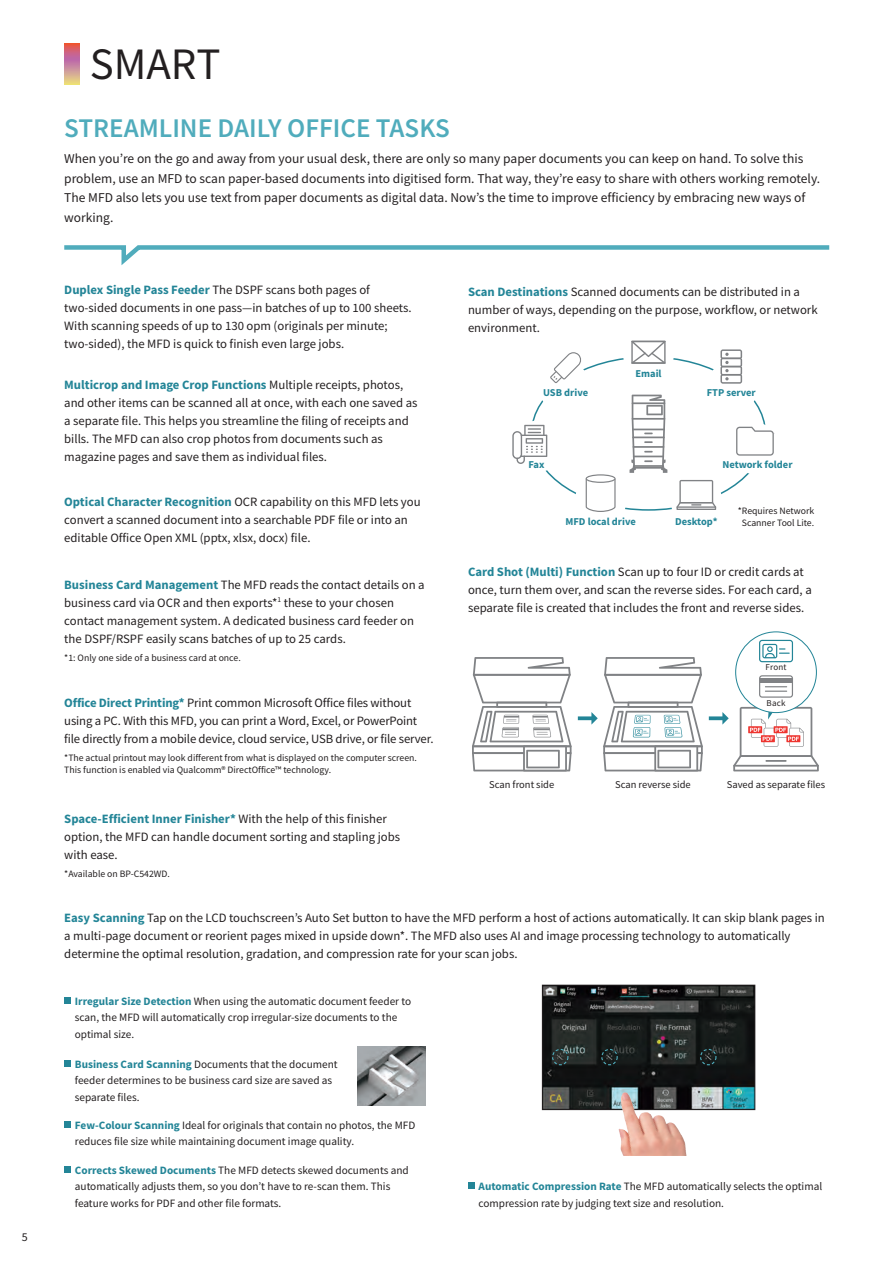
<style>
.page{position:relative;width:893px;height:1263px;background:#fff}
.page>*{position:absolute;margin:0;border:0;box-sizing:border-box;transform-origin:0 0}
.t1{font:45px "Source Sans Pro";color:#231f20}
.t2{font:600 27px "Source Sans Pro";color:#50acbc}
.t3{font:13.5px/19.5px "Source Sans Pro";color:#231f20}
.t4{font:12.75px/18px "Source Sans Pro";color:#231f20}
.t5{font:12px "Source Sans Pro";color:#231f20}
.t6{font:11.25px/16.5px "Source Sans Pro";color:#231f20}
.t7{font:700 10.5px "Source Sans Pro";color:#238597}
.t8{font:10.5px "Source Sans Pro";color:#231f20}
.t9{font:9.75px/12px "Source Sans Pro";color:#231f20;text-align:center}
.t10{font:9px "Source Sans Pro";letter-spacing:.02em;color:#231f20}
.s1{font-weight:700;color:#238597}
</style>
<div class="page">
<svg style="left:64px;top:245px;width:766px;height:20px"></svg>
<img style="left:357px;top:1046px;width:68px;height:60px">
<svg style="left:512px;top:341px;width:263px;height:171px"></svg>
<svg style="left:578px;top:716px;width:13px;height:4px"></svg>
<svg style="left:709px;top:716px;width:13px;height:4px"></svg>
<svg style="left:759px;top:640px;width:34px;height:22px"></svg>
<svg style="left:722px;top:675px;width:97px;height:96px"></svg>
<svg style="left:472px;top:657px;width:100px;height:114px"></svg>
<svg style="left:591px;top:657px;width:112px;height:114px"></svg>
<img style="left:544px;top:987px;width:209px;height:121px">
<div style="left:552px;top:1049px;width:16px;height:16px;border:1px dashed #50acbc;border-radius:50%"></div>
<div style="left:601px;top:1049px;width:17px;height:16px;border:1px dashed #50acbc;border-radius:50%"></div>
<div style="left:700px;top:1049px;width:16px;height:16px;border:1px dashed #50acbc;border-radius:50%"></div>
<div style="left:542px;top:985px;width:213px;height:125px;border:1px solid #231f20"></div>
<img style="left:619px;top:1092px;width:68px;height:64px">
<div style="left:64px;top:998px;width:7px;height:6px;background:#238597"></div>
<div style="left:64px;top:1060px;width:7px;height:7px;background:#238597"></div>
<div style="left:64px;top:1122px;width:7px;height:6px;background:#238597"></div>
<div style="left:64px;top:1166px;width:7px;height:7px;background:#238597"></div>
<svg style="left:468px;top:1183px;width:6px;height:6px"></svg>
<svg style="left:64px;top:43px;width:15px;height:42px"></svg>
<p class="t5" style="left:22px;top:1229px;width:7px">5</p>
<p class="t1" style="left:90px;top:35px;width:132px">SMART</p>
<p class="t2" style="left:64px;top:111px;width:387px">STREAMLINE DAILY OFFICE TASKS</p>
<p class="t3" style="left:64px;top:149px;width:757px">When you’re on the go and away from your usual desk, there are only so many paper documents you can keep on hand. To solve this problem, use an MFD to scan paper-based documents into digitised form. That way, they’re easy to share with others working remotely.<br>The MFD also lets you use text from paper documents as digital data. Now’s the time to improve efficiency by embracing new ways of working.</p>
<p class="t4" style="left:64px;top:281px;width:349px"><span class="s1">Duplex Single Pass Feeder</span> The DSPF scans both pages of two-sided documents in one pass—in batches of up to 100 sheets.<br>With scanning speeds of up to 130 opm (originals per minute; two-sided), the MFD is quick to finish even large jobs.</p>
<p class="t4" style="left:64px;top:376px;width:355px"><span class="s1">Multicrop and Image Crop Functions</span> Multiple receipts, photos, and other items can be scanned all at once, with each one saved as a separate file. This helps you streamline the filing of receipts and bills. The MFD can also crop photos from documents such as magazine pages and save them as individual files.</p>
<p class="t4" style="left:64px;top:493px;width:358px"><span class="s1">Optical Character Recognition</span> OCR capability on this MFD lets you convert a scanned document into a searchable PDF file or into an editable Office Open XML (pptx, xlsx, docx) file.</p>
<p class="t4" style="left:64px;top:575px;width:362px"><span class="s1">Business Card Management</span> The MFD reads the contact details on a business card via OCR and then exports*<sup>1</sup> these to your chosen contact management system. A dedicated business card feeder on the DSPF/RSPF easily scans batches of up to 25 cards.</p>
<p class="t9" style="left:64px;top:651px;width:178px">*1: Only one side of a business card at once.</p>
<p class="t4" style="left:64px;top:694px;width:371px"><span class="s1">Office Direct Printing*</span> Print common Microsoft Office files without using a PC. With this MFD, you can print a Word, Excel, or PowerPoint file directly from a mobile device, cloud service, USB drive, or file server.</p>
<p class="t9" style="left:64px;top:752px;width:354px;text-align:left">*The actual printout may look different from what is displayed on the computer screen.<br>This function is enabled via Qualcomm® DirectOffice™ technology.</p>
<p class="t4" style="left:64px;top:810px;width:337px"><span class="s1">Space-Efficient Inner Finisher*</span> With the help of this finisher option, the MFD can handle document sorting and stapling jobs with ease.</p>
<p class="t9" style="left:64px;top:868px;width:107px">*Available on BP-C542WD.</p>
<p class="t4" style="left:468px;top:283px;width:351px"><span class="s1">Scan Destinations</span> Scanned documents can be distributed in a number of ways, depending on the purpose, workflow, or network environment.</p>
<p class="t7" style="left:543px;top:386px;width:47px">USB drive</p>
<p class="t7" style="left:528px;top:458px;width:18px">Fax</p>
<p class="t7" style="left:635px;top:367px;width:28px">Email</p>
<p class="t7" style="left:707px;top:386px;width:51px">FTP server</p>
<p class="t7" style="left:722px;top:458px;width:72px">Network folder</p>
<p class="t7" style="left:565px;top:514px;width:72px">MFD local drive</p>
<p class="t7" style="left:675px;top:514px;width:44px">Desktop*</p>
<p class="t9" style="left:738px;top:505px;width:78px">*Requires Network<br>Scanner Tool Lite.</p>
<p class="t4" style="left:468px;top:562px;width:345px"><span class="s1">Card Shot (Multi) Function</span> Scan up to four ID or credit cards at once, turn them over, and scan the reverse sides. For each card, a separate file is created that includes the front and reverse sides.</p>
<p class="t10" style="left:766px;top:662px;width:22px">Front</p>
<p class="t10" style="left:766px;top:697px;width:21px">Back</p>
<p class="t8" style="left:489px;top:778px;width:67px">Scan front side</p>
<p class="t8" style="left:615px;top:778px;width:77px">Scan reverse side</p>
<p class="t8" style="left:727px;top:778px;width:100px">Saved as separate files</p>
<p class="t4" style="left:64px;top:908px;width:762px"><span class="s1">Easy Scanning</span> Tap on the LCD touchscreen’s Auto Set button to have the MFD perform a host of actions automatically. It can skip blank pages in a multi-page document or reorient pages mixed in upside down*. The MFD also uses AI and image processing technology to automatically determine the optimal resolution, gradation, and compression rate for your scan jobs.</p>
<p class="t6" style="left:75px;top:993px;width:338px"><span class="s1">Irregular Size Detection</span> When using the automatic document feeder to scan, the MFD will automatically crop irregular-size documents to the optimal size.</p>
<p class="t6" style="left:75px;top:1055px;width:264px"><span class="s1">Business Card Scanning</span> Documents that the document feeder determines to be business card size are saved as separate files.</p>
<p class="t6" style="left:75px;top:1117px;width:342px"><span class="s1">Few-Colour Scanning</span> Ideal for originals that contain no photos, the MFD reduces file size while maintaining document image quality.</p>
<p class="t6" style="left:75px;top:1161px;width:335px"><span class="s1">Corrects Skewed Documents</span> The MFD detects skewed documents and automatically adjusts them, so you don’t have to re-scan them. This feature works for PDF and other file formats.</p>
<p class="t6" style="left:479px;top:1178px;width:345px"><span class="s1">Automatic Compression Rate</span> The MFD automatically selects the optimal compression rate by judging text size and resolution.</p>
</div>
